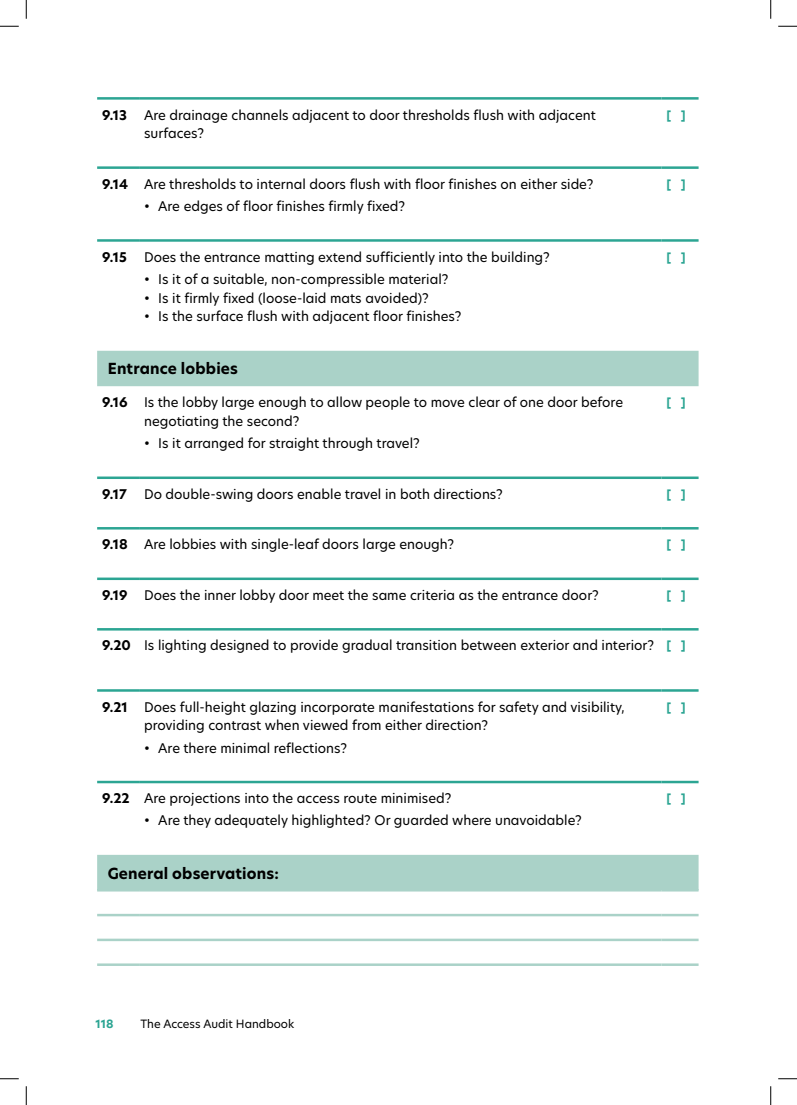
<style>
.page{position:relative;width:797px;height:1105px;background:#fff}
.page>*{position:absolute;margin:0;border:0;box-sizing:border-box;transform-origin:0 0}
.t1{font:700 15px "New Hero";letter-spacing:.01em;color:#000}
.t2{font:13.12px/18.8px "New Hero";color:#000}
.t3{font:700 13.12px "New Hero";color:#000}
.t4{font:800 13.12px "New Hero";color:#2ca593}
.t5{font:11.25px "New Hero";color:#000}
.t6{font:700 11.25px "New Hero";color:#2ca593}
.s1{font-weight:700}
.s2{font-weight:800;color:#2ca593}
</style>
<div class="page">
<svg style="left:97px;top:351px;width:601px;height:538px"></svg>
<hr style="left:97px;top:97px;width:42px;height:3px;background:#2ca593">
<hr style="left:139px;top:97px;width:522px;height:3px;background:#2ca593">
<hr style="left:661px;top:97px;width:37px;height:3px;background:#2ca593">
<hr style="left:97px;top:166px;width:42px;height:3px;background:#2ca593">
<hr style="left:139px;top:166px;width:522px;height:3px;background:#2ca593">
<hr style="left:661px;top:166px;width:37px;height:3px;background:#2ca593">
<hr style="left:97px;top:239px;width:42px;height:3px;background:#2ca593">
<hr style="left:139px;top:239px;width:522px;height:3px;background:#2ca593">
<hr style="left:661px;top:239px;width:37px;height:3px;background:#2ca593">
<hr style="left:97px;top:476px;width:42px;height:3px;background:#2ca593">
<hr style="left:139px;top:476px;width:522px;height:3px;background:#2ca593">
<hr style="left:661px;top:476px;width:37px;height:3px;background:#2ca593">
<hr style="left:97px;top:527px;width:42px;height:2px;background:#2ca593">
<hr style="left:139px;top:527px;width:522px;height:2px;background:#2ca593">
<hr style="left:661px;top:527px;width:37px;height:2px;background:#2ca593">
<hr style="left:97px;top:577px;width:42px;height:3px;background:#2ca593">
<hr style="left:139px;top:577px;width:522px;height:3px;background:#2ca593">
<hr style="left:661px;top:577px;width:37px;height:3px;background:#2ca593">
<hr style="left:97px;top:628px;width:42px;height:2px;background:#2ca593">
<hr style="left:139px;top:628px;width:522px;height:2px;background:#2ca593">
<hr style="left:661px;top:628px;width:37px;height:2px;background:#2ca593">
<hr style="left:97px;top:689px;width:42px;height:3px;background:#2ca593">
<hr style="left:139px;top:689px;width:522px;height:3px;background:#2ca593">
<hr style="left:661px;top:689px;width:37px;height:3px;background:#2ca593">
<hr style="left:97px;top:781px;width:42px;height:2px;background:#2ca593">
<hr style="left:139px;top:781px;width:522px;height:2px;background:#2ca593">
<hr style="left:661px;top:781px;width:37px;height:2px;background:#2ca593">
<hr style="left:97px;top:889px;width:42px;height:2px;background:#aad2c8">
<hr style="left:139px;top:889px;width:522px;height:2px;background:#aad2c8">
<hr style="left:661px;top:889px;width:37px;height:2px;background:#aad2c8">
<hr style="left:97px;top:914px;width:42px;height:2px;background:#aad2c8">
<hr style="left:139px;top:914px;width:522px;height:2px;background:#aad2c8">
<hr style="left:661px;top:914px;width:37px;height:2px;background:#aad2c8">
<hr style="left:97px;top:939px;width:42px;height:2px;background:#aad2c8">
<hr style="left:139px;top:939px;width:522px;height:2px;background:#aad2c8">
<hr style="left:661px;top:939px;width:37px;height:2px;background:#aad2c8">
<hr style="left:97px;top:963px;width:42px;height:3px;background:#aad2c8">
<hr style="left:139px;top:963px;width:522px;height:3px;background:#aad2c8">
<hr style="left:661px;top:963px;width:37px;height:3px;background:#aad2c8">
<svg style="left:0;top:25px;width:19px;height:2px"></svg>
<svg style="left:778px;top:25px;width:19px;height:2px"></svg>
<svg style="left:0;top:1078px;width:19px;height:1px"></svg>
<svg style="left:778px;top:1078px;width:19px;height:1px"></svg>
<svg style="left:25px;top:0;width:2px;height:19px"></svg>
<svg style="left:25px;top:1086px;width:2px;height:19px"></svg>
<svg style="left:770px;top:0;width:1px;height:19px"></svg>
<svg style="left:770px;top:1086px;width:1px;height:19px"></svg>
<p class="t3" style="left:102px;top:106px;width:26px">9.13</p>
<p class="t2" style="left:144px;top:105px;width:453px">Are drainage channels adjacent to door thresholds flush with adjacent surfaces?</p>
<p class="t4" style="left:666px;top:106px;width:21px">[ ]</p>
<p class="t2" style="left:102px;top:174px;width:493px"><span class="s1">9.14</span> Are thresholds to internal doors flush with floor finishes on either side?</p>
<p class="t2" style="left:144px;top:197px;width:263px">• Are edges of floor finishes firmly fixed?</p>
<p class="t4" style="left:666px;top:175px;width:21px">[ ]</p>
<p class="t3" style="left:102px;top:248px;width:26px">9.15</p>
<p class="t2" style="left:144px;top:247px;width:407px">Does the entrance matting extend sufficiently into the building?</p>
<p class="t2" style="left:144px;top:269px;width:306px">• Is it of a suitable, non-compressible material?</p>
<p class="t2" style="left:144px;top:288px;width:286px">• Is it firmly fixed (loose-laid mats avoided)?</p>
<p class="t2" style="left:144px;top:307px;width:319px">• Is the surface flush with adjacent floor finishes?</p>
<p class="t1" style="left:108px;top:359px;width:132px">Entrance lobbies</p>
<p class="t3" style="left:102px;top:394px;width:27px">9.16</p>
<p class="t2" style="left:144px;top:393px;width:480px">Is the lobby large enough to allow people to move clear of one door before negotiating the second?</p>
<p class="t2" style="left:144px;top:434px;width:277px">• Is it arranged for straight through travel?</p>
<p class="t4" style="left:666px;top:248px;width:21px">[ ]</p>
<p class="t4" style="left:666px;top:394px;width:21px">[ ]</p>
<p class="t3" style="left:102px;top:485px;width:26px">9.17</p>
<p class="t2" style="left:144px;top:484px;width:360px">Do double-swing doors enable travel in both directions?</p>
<p class="t4" style="left:666px;top:485px;width:21px">[ ]</p>
<p class="t2" style="left:102px;top:535px;width:353px"><span class="s1">9.18</span> Are lobbies with single-leaf doors large enough?</p>
<p class="t4" style="left:666px;top:536px;width:21px">[ ]</p>
<p class="t3" style="left:102px;top:586px;width:27px">9.19</p>
<p class="t2" style="left:144px;top:585px;width:456px">Does the inner lobby door meet the same criteria as the entrance door?</p>
<p class="t4" style="left:666px;top:586px;width:21px">[ ]</p>
<p class="t2" style="left:102px;top:636px;width:585px"><span class="s1">9.20</span> Is lighting designed to provide gradual transition between exterior and interior? <span class="s2">[ ]</span></p>
<p class="t2" style="left:144px;top:697px;width:482px;text-indent:-42px"><span class="s1">9.21</span> Does full-height glazing incorporate manifestations for safety and visibility, providing contrast when viewed from either direction?</p>
<p class="t2" style="left:144px;top:738px;width:204px">• Are there minimal reflections?</p>
<p class="t2" style="left:102px;top:789px;width:351px"><span class="s1">9.22</span> Are projections into the access route minimised?</p>
<p class="t2" style="left:144px;top:811px;width:439px">• Are they adequately highlighted? Or guarded where unavoidable?</p>
<p class="t1" style="left:108px;top:863px;width:172px">General observations:</p>
<p class="t4" style="left:666px;top:698px;width:21px">[ ]</p>
<p class="t4" style="left:666px;top:789px;width:21px">[ ]</p>
<p class="t6" style="left:95px;top:1016px;width:20px">118</p>
<p class="t5" style="left:140px;top:1016px;width:155px">The Access Audit Handbook</p>
</div>
